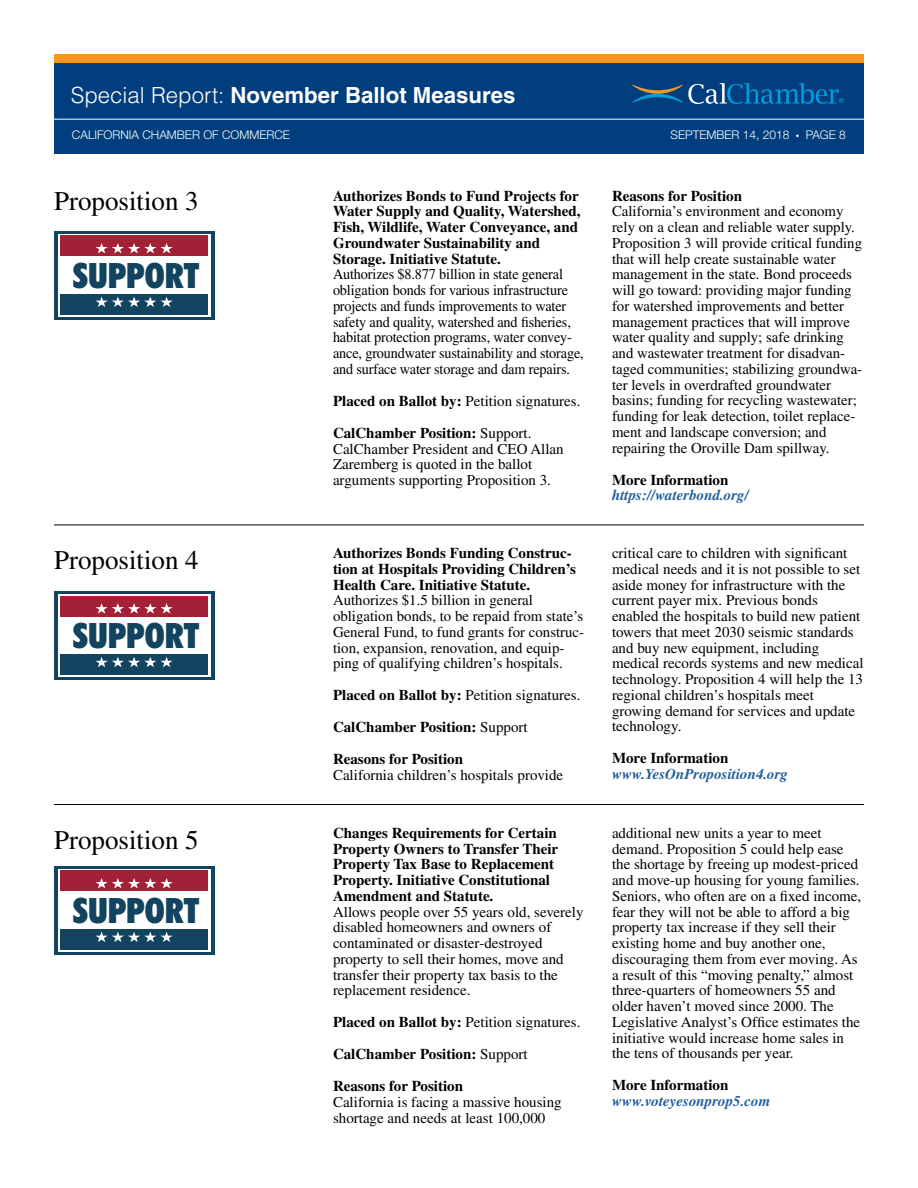
<style>
.page{position:relative;width:918px;height:1188px;background:#fff}
.page>*{position:absolute;margin:0;border:0;box-sizing:border-box;transform-origin:0 0}
.t1{font:900 condensed 35.1px "Futura BT";color:#12435f}
._18_single_column{font:27px "Times";color:#000}
.t2{font:700 22.2px "Helvetica";color:#fff}
.Election_body_2{font:15px/15.8px "Times";color:#000}
.Election_body{font:15px/15.8px "Times";color:#000}
.Election_body_Bold{font:700 15px/15.8px "Times";color:#000}
.Election_body-2{font:15px/15.8px "Times";color:#000;scale:.95 1}
.Election_body_Placed{font:15px "Times";color:#000}
.Election_bodyPositio{font:700 15px "Times";color:#000}
.Web{font:italic 700 15px "Times";color:#215e9e}
.Election_body_Reason{font:700 15px "Times";color:#000}
.Election_body_Info{font:700 15px "Times";color:#000}
.t3{font:300 12px "Helvetica Neue LT Std";color:#fff}
.t4{font:6.75px "Helvetica Neue";color:#009ddc}
.s1{font-weight:300}
.s2{font-weight:700}
.s3{font-weight:400}
</style>
<div class="page">
<div style="left:54px;top:54px;width:810px;height:99px;background:#003e7e"></div>
<div style="left:54px;top:54px;width:810px;height:9px;background:#f8971d"></div>
<svg style="left:632px;top:83px;width:207px;height:21px"></svg>
<hr style="left:54px;top:119px;width:810px;height:1px;background:#fff">
<hr style="left:54px;top:525px;width:810px;height:1px;background:#000">
<hr style="left:54px;top:804px;width:810px;height:1px;background:#000">
<svg style="left:54px;top:231px;width:160px;height:89px;fill:#12435f"></svg>
<div style="left:58px;top:234px;width:152px;height:82px;background:#fff"></div>
<div style="left:60px;top:235px;width:148px;height:21px;background:#a12236"></div>
<div style="left:60px;top:294px;width:148px;height:21px;background:#12435f"></div>
<svg style="left:95px;top:297px;width:78px;height:10px"></svg>
<svg style="left:95px;top:243px;width:78px;height:10px"></svg>
<div style="left:54px;top:591px;width:160px;height:89px;background:#12435f"></div>
<div style="left:58px;top:594px;width:152px;height:83px;background:#fff"></div>
<div style="left:60px;top:596px;width:148px;height:21px;background:#a12236"></div>
<div style="left:60px;top:654px;width:148px;height:21px;background:#12435f"></div>
<svg style="left:95px;top:657px;width:78px;height:10px"></svg>
<svg style="left:95px;top:603px;width:78px;height:11px"></svg>
<svg style="left:54px;top:866px;width:160px;height:89px;fill:#12435f"></svg>
<div style="left:58px;top:869px;width:152px;height:82px;background:#fff"></div>
<div style="left:60px;top:871px;width:148px;height:20px;background:#a12236"></div>
<div style="left:60px;top:929px;width:148px;height:21px;background:#12435f"></div>
<svg style="left:95px;top:932px;width:78px;height:10px"></svg>
<svg style="left:95px;top:878px;width:78px;height:11px"></svg>
<h3 class="t2" style="left:71px;top:82px;width:446px"><span class="s1">Special Report:</span> November Ballot Measures</h3>
<p class="t4" style="left:839px;top:97px;width:7px">®</p>
<p class="t3" style="left:72px;top:127px;width:220px">CALIFORNIA CHAMBER OF COMMERCE</p>
<p class="t3" style="left:670px;top:127px;width:121px">SEPTEMBER 14, 2018</p>
<p class="t3" style="left:796px;top:127px;width:51px">● PAGE 8</p>
<p class="_18_single_column" style="left:54px;top:186px;width:146px">Proposition 3</p>
<p class="Election_body_Bold" style="left:333px;top:187px;width:249px">Authorizes Bonds to Fund Projects for Water Supply and Quality, Watershed, Fish, Wildlife, Water Conveyance, and Groundwater Sustainability and Storage. Initiative Statute.</p>
<p class="Election_body-2" style="left:333px;top:267px;width:266px">Authorizes $8.877 billion in state general obligation bonds for various infrastructure projects and funds improvements to water safety and quality, watershed and fisheries, habitat protection programs, water convey&shy;ance, groundwater sustainability and storage, and surface water storage and dam repairs.</p>
<p class="Election_body_Placed" style="left:333px;top:392px;width:249px"><span class="s2">Placed on Ballot by:</span> Petition signatures.</p>
<p class="Election_bodyPositio" style="left:333px;top:424px;width:200px">CalChamber Position: <span class="s3">Support.</span></p>
<p class="Election_body" style="left:333px;top:441px;width:232px">CalChamber President and CEO Allan<br>Zaremberg is quoted in the ballot arguments supporting Proposition 3.</p>
<p class="t1" style="left:73px;top:254px;width:128px">SUPPORT</p>
<p class="_18_single_column" style="left:54px;top:545px;width:146px">Proposition 4</p>
<p class="Election_body_Bold" style="left:333px;top:545px;width:244px">Authorizes Bonds Funding Construc&shy;tion at Hospitals Providing Children’s<br>Health Care. Initiative Statute.</p>
<p class="Election_body" style="left:333px;top:592px;width:253px">Authorizes $1.5 billion in general obligation bonds, to be repaid from state’s General Fund, to fund grants for construc&shy;tion, expansion, renovation, and equip&shy;ping of qualifying children’s hospitals.</p>
<p class="Election_body_Placed" style="left:333px;top:687px;width:249px"><span class="s2">Placed on Ballot by:</span> Petition signatures.</p>
<p class="Election_bodyPositio" style="left:333px;top:718px;width:196px">CalChamber Position: <span class="s3">Support</span></p>
<p class="Election_body_Reason" style="left:333px;top:750px;width:132px">Reasons for Position</p>
<p class="Election_body_2" style="left:333px;top:767px;width:232px">California children’s hospitals provide</p>
<p class="t1" style="left:73px;top:614px;width:128px">SUPPORT</p>
<p class="_18_single_column" style="left:54px;top:825px;width:146px">Proposition 5</p>
<p class="Election_body_Bold" style="left:333px;top:825px;width:227px">Changes Requirements for Certain<br>Property Owners to Transfer Their<br>Property Tax Base to Replacement<br>Property. Initiative Constitutional<br>Amendment and Statute.</p>
<p class="Election_body" style="left:333px;top:904px;width:252px">Allows people over 55 years old, severely disabled homeowners and owners of contaminated or disaster-destroyed property to sell their homes, move and transfer their property tax basis to the replacement residence.</p>
<p class="Election_body_Placed" style="left:333px;top:1014px;width:249px"><span class="s2">Placed on Ballot by:</span> Petition signatures.</p>
<p class="Election_bodyPositio" style="left:333px;top:1045px;width:196px">CalChamber Position: <span class="s3">Support</span></p>
<p class="Election_body_Reason" style="left:333px;top:1077px;width:132px">Reasons for Position</p>
<p class="Election_body_2" style="left:333px;top:1094px;width:230px">California is facing a massive housing shortage and needs at least 100,000</p>
<p class="t1" style="left:73px;top:889px;width:128px">SUPPORT</p>
<p class="Election_body_Reason" style="left:612px;top:187px;width:132px">Reasons for Position</p>
<p class="Election_body_2" style="left:612px;top:204px;width:252px">California’s environment and economy rely on a clean and reliable water supply.<br>Proposition 3 will provide critical funding that will help create sustainable water management in the state. Bond proceeds will go toward: providing major funding for watershed improvements and better management practices that will improve water quality and supply; safe drinking and wastewater treatment for disadvan&shy;taged communities; stabilizing groundwa&shy;ter levels in overdrafted groundwater basins; funding for recycling wastewater; funding for leak detection, toilet replace&shy;ment and landscape conversion; and repairing the Oroville Dam spillway.</p>
<p class="Election_body_Info" style="left:612px;top:471px;width:118px">More Information</p>
<p class="Web" style="left:612px;top:487px;width:138px">https://waterbond.org/</p>
<p class="Election_body_2" style="left:612px;top:545px;width:253px">critical care to children with significant medical needs and it is not possible to set aside money for infrastructure with the current payer mix. Previous bonds enabled the hospitals to build new patient towers that meet 2030 seismic standards and buy new equipment, including medical records systems and new medical technology. Proposition 4 will help the 13 regional children’s hospitals meet growing demand for services and update technology.</p>
<p class="Election_body_Info" style="left:612px;top:749px;width:118px">More Information</p>
<p class="Web" style="left:612px;top:765px;width:178px">www.YesOnProposition4.org</p>
<p class="Election_body_2" style="left:612px;top:825px;width:251px">additional new units a year to meet demand. Proposition 5 could help ease the shortage by freeing up modest-priced and move-up housing for young families.<br>Seniors, who often are on a fixed income, fear they will not be able to afford a big property tax increase if they sell their existing home and buy another one, discouraging them from ever moving. As a result of this “moving penalty,” almost three-quarters of homeowners 55 and older haven’t moved since 2000. The Legislative Analyst’s Office estimates the initiative would increase home sales in the tens of thousands per year.</p>
<p class="Election_body_Info" style="left:612px;top:1076px;width:118px">More Information</p>
<p class="Web" style="left:612px;top:1092px;width:160px">www.voteyesonprop5.com</p>
</div>
